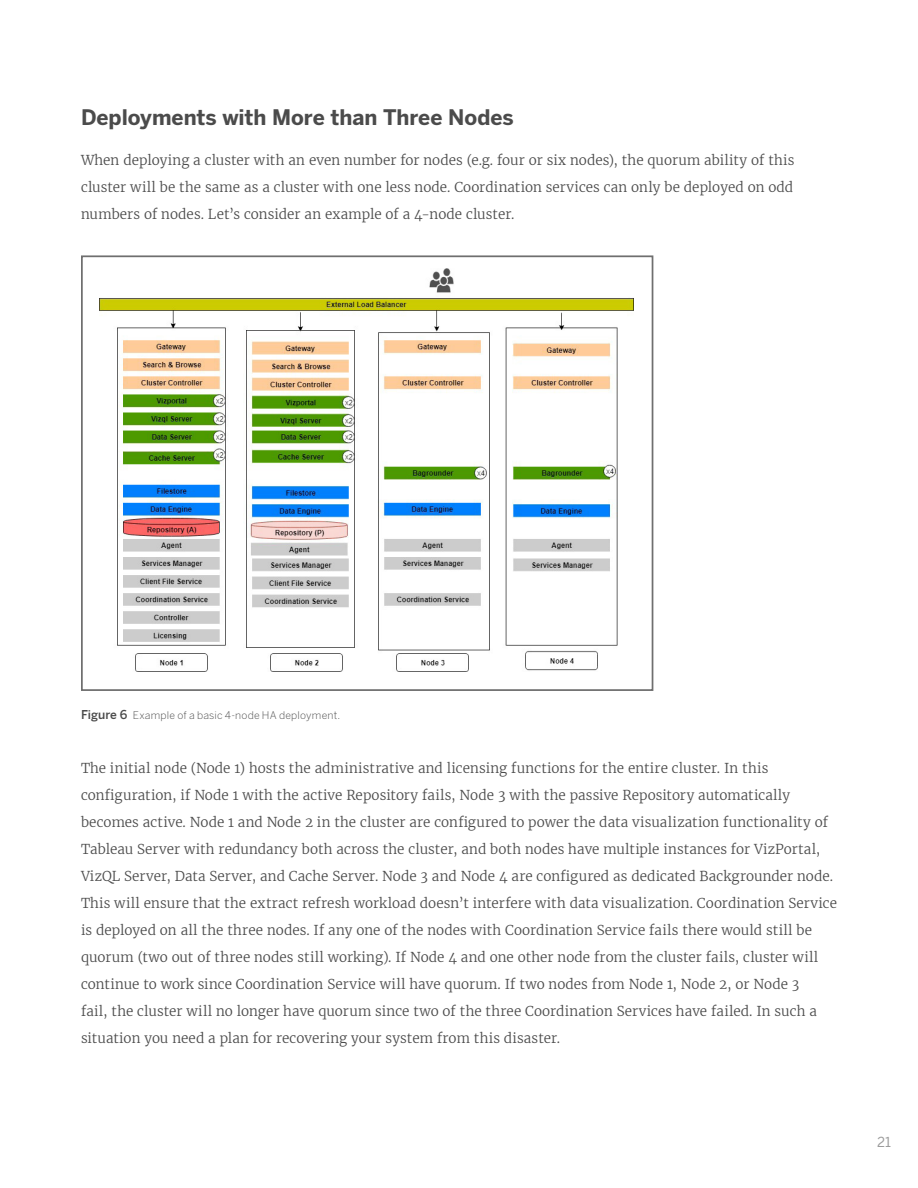
<style>
.page{position:relative;width:918px;height:1188px;background:#fff}
.page>*{position:absolute;margin:0;border:0;box-sizing:border-box;transform-origin:0 0}
.t1{font:700 21px "Benton Sans";color:#4b4b4b}
.t2{font:300 13.5px/27px "Merriweather";letter-spacing:.005em;color:#4b4b4b;text-align:justify}
.t3{font:13.5px "Benton Sans";color:#9b9b9b}
.t4{font:300 10.5px "Benton Sans";letter-spacing:.02em;color:#4b4b4b}
.s1{font-weight:500;font-size:12px}
</style>
<div class="page">
<img style="left:99px;top:269px;width:535px;height:402px">
<div style="left:81px;top:255px;width:572px;height:436px;border:2px solid #6f6f6f"></div>
<h1 class="t1" style="left:81px;top:104px;width:434px">Deployments with More than Three Nodes</h1>
<p class="t2" style="left:81px;top:146px;width:715px">When deploying a cluster with an even number for nodes (e.g. four or six nodes), the quorum ability of this cluster will be the same as a cluster with one less node. Coordination services can only be deployed on odd numbers of nodes. Let’s consider an example of a 4-node cluster.</p>
<p class="t4" style="left:81px;top:709px;width:261px"><span class="s1">Figure 6</span> Example of a basic 4-node HA deployment.</p>
<p class="t2" style="left:81px;top:754px;width:758px;text-align:left">The initial node (Node 1) hosts the administrative and licensing functions for the entire cluster. In this configuration, if Node 1 with the active Repository fails, Node 3 with the passive Repository automatically becomes active. Node 1 and Node 2 in the cluster are configured to power the data visualization functionality of Tableau Server with redundancy both across the cluster, and both nodes have multiple instances for VizPortal, VizQL Server, Data Server, and Cache Server. Node 3 and Node 4 are configured as dedicated Backgrounder node.<br>This will ensure that the extract refresh workload doesn’t interfere with data visualization. Coordination Service is deployed on all the three nodes. If any one of the nodes with Coordination Service fails there would still be quorum (two out of three nodes still working). If Node 4 and one other node from the cluster fails, cluster will continue to work since Coordination Service will have quorum. If two nodes from Node 1, Node 2, or Node 3<br>fail, the cluster will no longer have quorum since two of the three Coordination Services have failed. In such a situation you need a plan for recovering your system from this disaster.</p>
<p class="t3" style="left:877px;top:1134px;width:15px">21</p>
</div>
